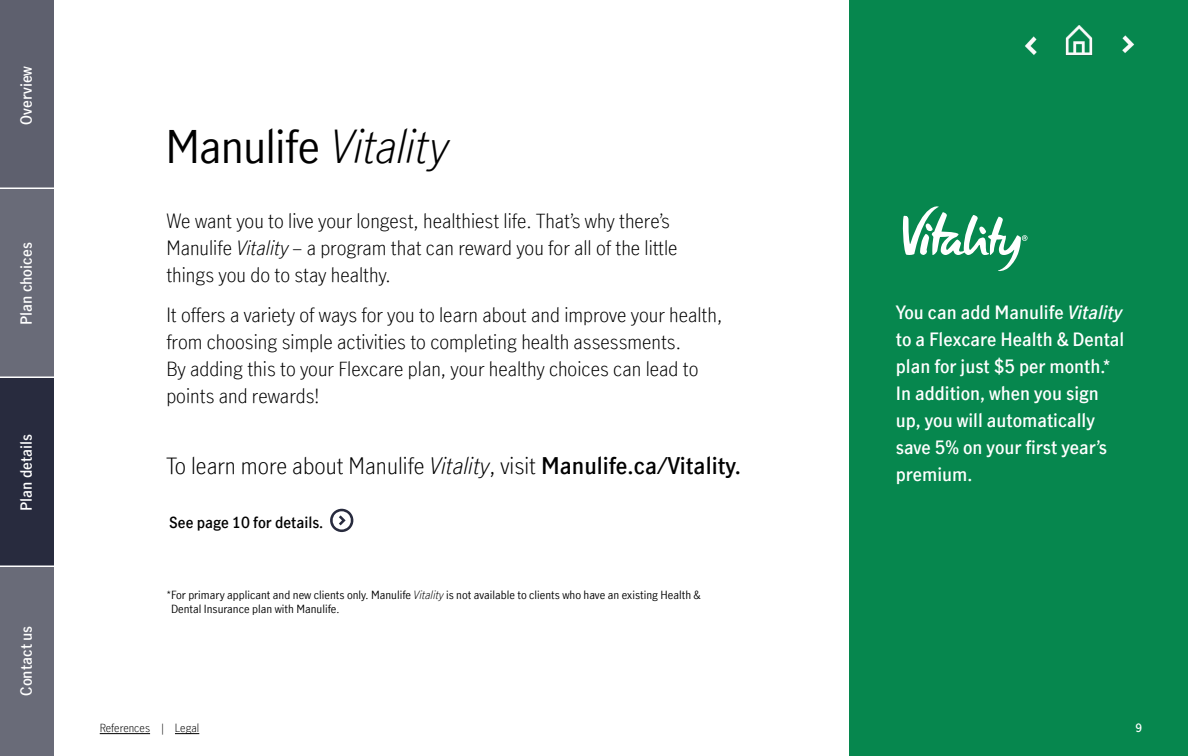
<style>
.page{position:relative;width:1188px;height:756px;background:#fff}
.page>*{position:absolute;margin:0;border:0;box-sizing:border-box;transform-origin:0 0}
.t1{font:45px "Manulife JH Sans Optimized";letter-spacing:-.02em;color:#000}
.t2{font:300 22.5px "Manulife JH Sans Optimized";color:#000}
.t3{font:300 19.5px/27px "Manulife JH Sans Optimized";color:#000}
.t4{font:600 18px/27px "Manulife JH Sans Optimized";color:#fff}
.t5{font:600 15px "Manulife JH Sans Optimized";color:#fff}
.t6{font:600 15px "Manulife JH Sans Optimized";color:#000}
.t7{font:11.25px/13.5px "Manulife JH Sans Optimized";color:#000}
.t8{font:300 11.25px "Manulife JH Sans Optimized";color:#000}
.t9{font:600 11.25px "Manulife JH Sans Optimized";color:#fff}
.s1{font-weight:300;font-style:italic}
.s2{font-style:italic}
.s3{font-weight:600}
</style>
<div class="page">
<div style="left:849px;top:0;width:339px;height:756px;background:#06874e"></div>
<svg style="left:330px;top:509px;width:24px;height:23px"></svg>
<hr style="left:100px;top:733px;width:50px;height:1px;background:#000">
<svg style="left:175px;top:733px;width:24px;height:1px"></svg>
<svg style="left:903px;top:206px;width:125px;height:65px"></svg>
<img style="left:1025px;top:37px;width:12px;height:18px">
<img style="left:1065px;top:25px;width:28px;height:31px">
<img style="left:1122px;top:36px;width:13px;height:17px">
<div style="left:0;top:0;width:54px;height:189px;background:#5e606e"></div>
<div style="left:0;top:189px;width:54px;height:189px;background:#696b78"></div>
<div style="left:0;top:378px;width:54px;height:189px;background:#282b3e"></div>
<div style="left:0;top:567px;width:54px;height:189px;background:#696b78"></div>
<hr style="left:0;top:188px;width:54px;height:1px;background:#fff">
<hr style="left:0;top:376px;width:54px;height:2px;background:#fff">
<hr style="left:0;top:566px;width:54px;height:1px;background:#fff">
<p class="t5" style="left:16px;top:125px;width:60px;rotate:-90deg">Overview</p>
<p class="t5" style="left:16px;top:325px;width:84px;rotate:-90deg">Plan choices</p>
<p class="t5" style="left:16px;top:511px;width:79px;rotate:-90deg">Plan details</p>
<p class="t5" style="left:16px;top:696px;width:71px;rotate:-90deg">Contact us</p>
<h1 class="t1" style="left:165px;top:116px;width:284px">Manulife <span class="s1">Vitality</span></h1>
<p class="t3" style="left:166px;top:206px;width:513px">We want you to live your longest, healthiest life. That’s why there’s<br>Manulife <span class="s2">Vitality</span> – a program that can reward you for all of the little things you do to stay healthy.</p>
<p class="t3" style="left:166px;top:301px;width:557px">It offers a variety of ways for you to learn about and improve your health, from choosing simple activities to completing health assessments.<br>By adding this to your Flexcare plan, your healthy choices can lead to points and rewards!</p>
<p class="t2" style="left:166px;top:451px;width:576px">To learn more about Manulife <span class="s2">Vitality</span>, visit <span class="s3">Manulife.ca/Vitality.</span></p>
<p class="t6" style="left:169px;top:512px;width:156px">See page 10 for details.</p>
<p class="t7" style="left:171px;top:588px;width:531px;text-indent:-5px">*For primary applicant and new clients only. Manulife <span class="s1">Vitality</span> is not available to clients who have an existing Health &amp;<br>Dental Insurance plan with Manulife.</p>
<p class="t8" style="left:100px;top:720px;width:101px">References | Legal</p>
<p class="t4" style="left:896px;top:298px;width:230px">You can add Manulife <span class="s2">Vitality </span>to a Flexcare Health &amp; Dental plan for just $5 per month.*<br>In addition, when you sign up, you will automatically save 5% on your first year’s premium.</p>
<p class="t9" style="left:1135px;top:720px;width:8px">9</p>
</div>
